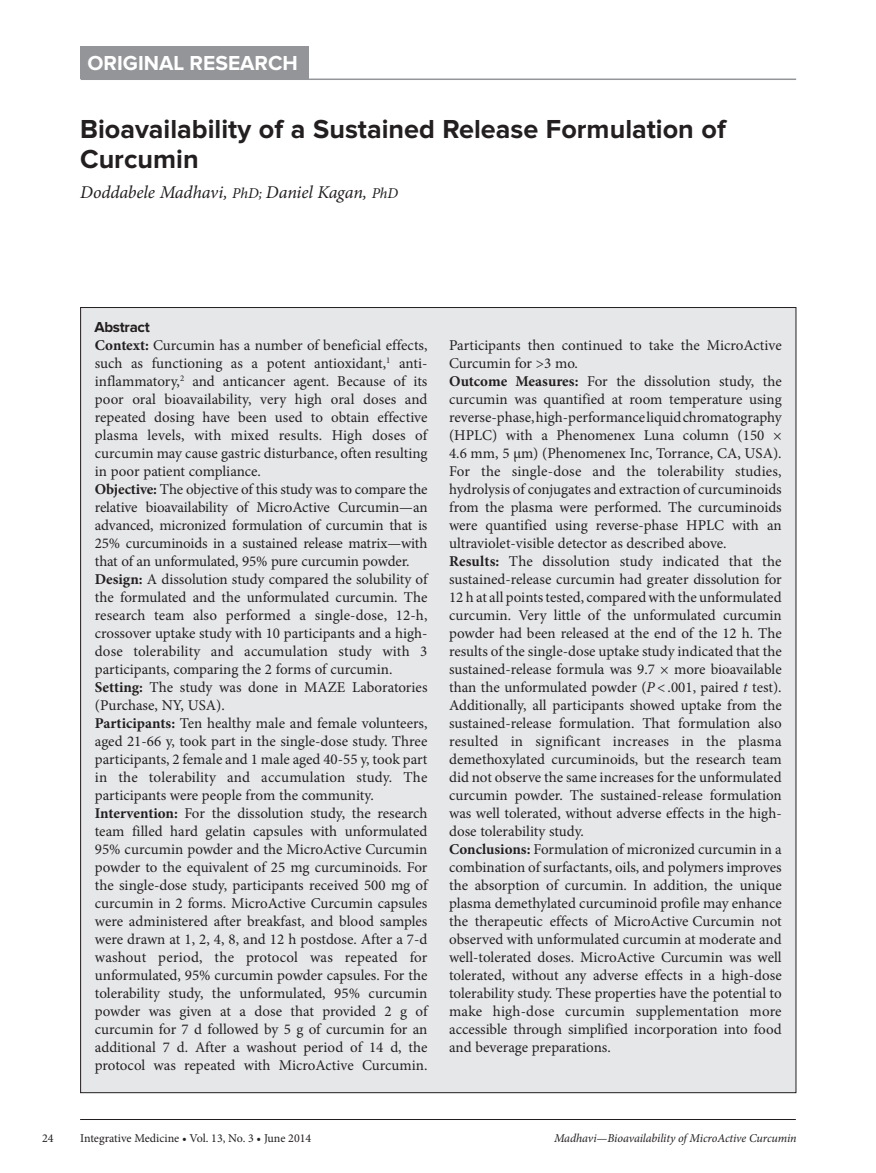
<style>
.page{position:relative;width:876px;height:1173px;background:#fff}
.page>*{position:absolute;margin:0;border:0;box-sizing:border-box;transform-origin:0 0}
.t1{font:700 27px/30px "Proxima Nova";color:#231f20}
.t2{font:700 21px "Proxima Nova";color:#fff}
.t3{font:italic 18px "Minion Pro";letter-spacing:-.005em;color:#231f20}
.t4{font:15px/18px "Minion Pro";color:#231f20}
.t5{font:700 15px "Proxima Nova";letter-spacing:-.02em;color:#231f20}
.t6{font:italic 12px "Minion Pro";letter-spacing:-.01em;color:#231f20}
.t7{font:12px "Minion Pro";color:#231f20}
.s1{font-size:15px}
.s2{font-weight:700}
.s3{font-style:italic}
</style>
<div class="page">
<hr style="left:80px;top:1119px;width:716px;height:1px;background:#231f20">
<hr style="left:81px;top:79px;width:715px;height:1px;background:#939598">
<div style="left:80px;top:46px;width:229px;height:33px;background:#939598"></div>
<div style="left:81px;top:307px;width:715px;height:785px;background:#e6e7e9"></div>
<h2 class="t2" style="left:88px;top:51px;width:212px">ORIGINAL RESEARCH</h2>
<h1 class="t1" style="left:80px;top:114px;width:647px">Bioavailability of a Sustained Release Formulation of<br>Curcumin</h1>
<p class="t3" style="left:80px;top:179px;width:320px">Doddabele Madhavi, <span class="s1">PhD;</span> Daniel Kagan, <span class="s1">PhD</span></p>
<p class="t5" style="left:94px;top:319px;width:57px">Abstract</p>
<p class="t4" style="left:95px;top:336px;width:334px"><span class="s2">Context:</span> Curcumin has a number of beneficial effects, such as functioning as a potent antioxidant,<sup>1</sup> anti&shy;inflammatory,<sup>2</sup> and anticancer agent. Because of its poor oral bioavailability, very high oral doses and repeated dosing have been used to obtain effective plasma levels, with mixed results. High doses of curcumin may cause gastric disturbance, often resulting in poor patient compliance.<br><span class="s2">Objective:</span> The objective of this study was to compare the relative bioavailability of MicroActive Curcumin—an advanced, micronized formulation of curcumin that is 25% curcuminoids in a sustained release matrix—with that of an unformulated, 95% pure curcumin powder.<br><span class="s2">Design:</span> A dissolution study compared the solubility of the formulated and the unformulated curcumin. The research team also performed a single-dose, 12-h, crossover uptake study with 10 participants and a high&shy;dose tolerability and accumulation study with 3 participants, comparing the 2 forms of curcumin.<br><span class="s2">Setting:</span> The study was done in MAZE Laboratories (Purchase, NY, USA).<br><span class="s2">Participants:</span> Ten healthy male and female volunteers, aged 21-66 y, took part in the single-dose study. Three participants, 2 female and 1 male aged 40-55 y, took part in the tolerability and accumulation study. The participants were people from the community.<br><span class="s2">Intervention:</span> For the dissolution study, the research team filled hard gelatin capsules with unformulated 95% curcumin powder and the MicroActive Curcumin powder to the equivalent of 25 mg curcuminoids. For the single-dose study, participants received 500 mg of curcumin in 2 forms. MicroActive Curcumin capsules were administered after breakfast, and blood samples were drawn at 1, 2, 4, 8, and 12 h postdose. After a 7-d washout period, the protocol was repeated for unformulated, 95% curcumin powder capsules. For the tolerability study, the unformulated, 95% curcumin powder was given at a dose that provided 2 g of curcumin for 7 d followed by 5 g of curcumin for an additional 7 d. After a washout period of 14 d, the protocol was repeated with MicroActive Curcumin.</p>
<p class="t4" style="left:449px;top:336px;width:334px">Participants then continued to take the MicroActive Curcumin for &gt;3 mo.<br><span class="s2">Outcome Measures:</span> For the dissolution study, the curcumin was quantified at room temperature using reverse-phase, high-performance liquid chromatography (HPLC) with a Phenomenex Luna column (150 × 4.6 mm, 5 μm) (Phenomenex Inc, Torrance, CA, USA).<br>For the single-dose and the tolerability studies, hydrolysis of conjugates and extraction of curcuminoids from the plasma were performed. The curcuminoids were quantified using reverse-phase HPLC with an ultraviolet-visible detector as described above.<br><span class="s2">Results:</span> The dissolution study indicated that the sustained-release curcumin had greater dissolution for 12 h at all points tested, compared with the unformulated curcumin. Very little of the unformulated curcumin powder had been released at the end of the 12 h. The results of the single-dose uptake study indicated that the sustained-release formula was 9.7 × more bioavailable than the unformulated powder (<span class="s3">P</span> &lt; .001, paired <span class="s3">t</span> test).<br>Additionally, all participants showed uptake from the sustained-release formulation. That formulation also resulted in significant increases in the plasma demethoxylated curcuminoids, but the research team did not observe the same increases for the unformulated curcumin powder. The sustained-release formulation was well tolerated, without adverse effects in the high&shy;dose tolerability study.<br><span class="s2">Conclusions:</span> Formulation of micronized curcumin in a combination of surfactants, oils, and polymers improves the absorption of curcumin. In addition, the unique plasma demethylated curcuminoid profile may enhance the therapeutic effects of MicroActive Curcumin not observed with unformulated curcumin at moderate and well-tolerated doses. MicroActive Curcumin was well tolerated, without any adverse effects in a high-dose tolerability study. These properties have the potential to make high-dose curcumin supplementation more accessible through simplified incorporation into food and beverage preparations.</p>
<p class="t7" style="left:42px;top:1130px;width:13px">24</p>
<p class="t7" style="left:80px;top:1130px;width:233px">Integrative Medicine • Vol. 13, No. 3 • June 2014</p>
<p class="t6" style="left:554px;top:1130px;width:244px">Madhavi—Bioavailability of MicroActive Curcumin</p>
</div>
